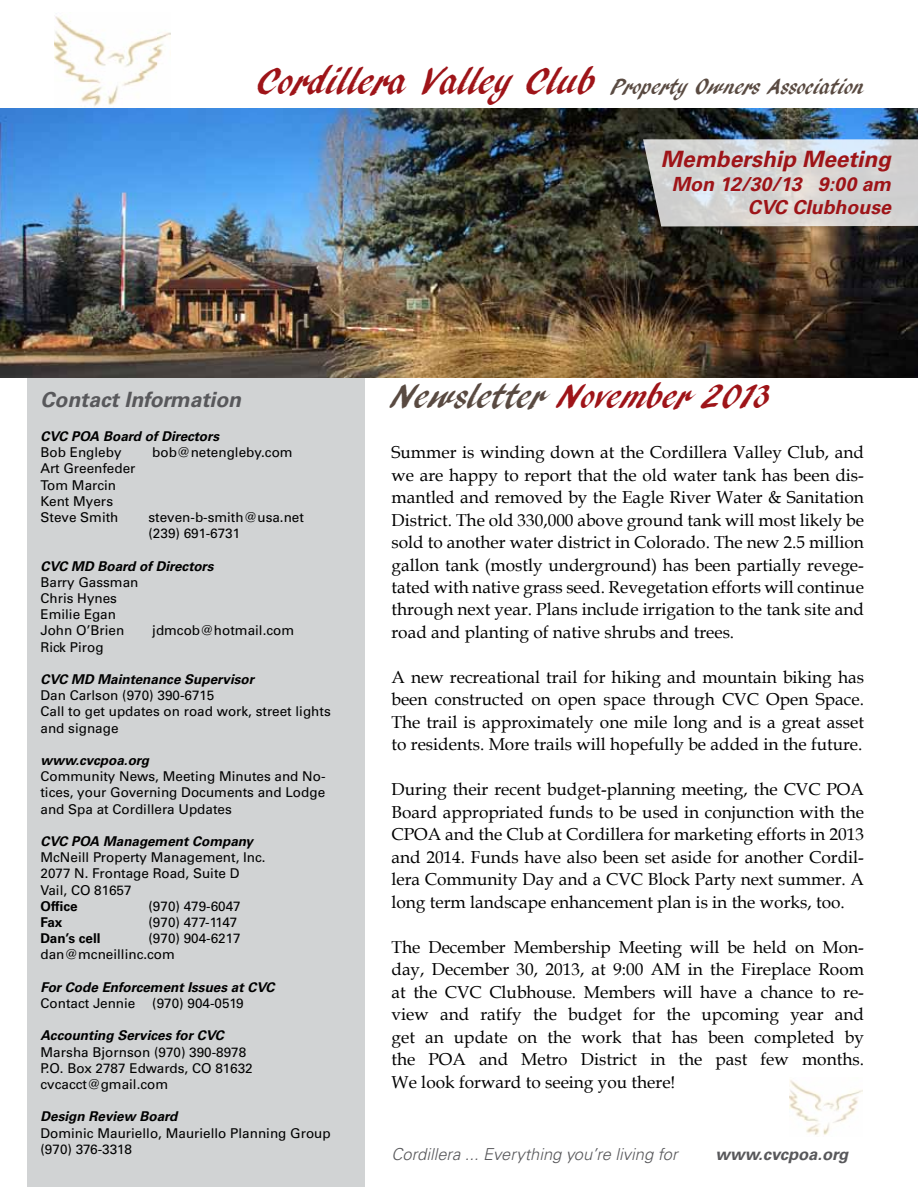
<style>
.page{position:relative;width:918px;height:1188px;background:#fff}
.page>*{position:absolute;margin:0;border:0;box-sizing:border-box;transform-origin:0 0}
.t1{font:36px "ARBLANCA";color:#9e1418}
.t2{font:22.5px "ARBLANCA";color:#594a41}
.t3{font:italic 700 22.5px "Univers LT Std";color:#9e1418}
.t4{font:italic 700 21px "Univers LT Std";color:#58585b}
.t5{font:italic 700 19.5px/23.4px "Univers LT Std";color:#9e1418;text-align:right}
.t6{font:17.25px/22.5px "Book Antiqua";color:#000;text-align:justify}
.t7{font:italic 300 16.5px "Univers LT Std";color:#58585b}
.t8{font:italic 700 16.5px "Univers LT Std";color:#58585b}
.t9{font:13.5px/16.2px "Univers LT Std";color:#000}
.t10{font:italic 700 13.5px "Univers LT Std";color:#000}
.t11{font:700 13.5px "Univers LT Std";color:#000}
.s1{font-size:39px;color:#9e1418}
.s2{color:#594a41}
</style>
<div class="page">
<img style="left:790px;top:1080px;width:73px;height:55px">
<img style="left:54px;top:16px;width:117px;height:91px">
<img style="left:0;top:108px;width:918px;height:270px">
<div style="left:27px;top:379px;width:337px;height:808px;background:#d1d3d4"></div>
<svg style="left:643px;top:139px;width:275px;height:88px;background:#cdcece"></svg>
<h2 class="t2" style="left:256px;top:74px;width:609px"><span class="s1">Cordillera Valley Club</span> Property Owners Association</h2>
<h2 class="t3" style="left:661px;top:146px;width:232px">Membership Meeting</h2>
<p class="t5" style="left:672px;top:172px;width:221px">Mon 12/30/13 9:00 am<br>CVC Clubhouse</p>
<p class="t4" style="left:40px;top:387px;width:202px">Contact Information</p>
<p class="t10" style="left:40px;top:428px;width:180px">CVC POA Board of Directors</p>
<p class="t9" style="left:40px;top:444px;width:83px">Bob Engleby</p>
<p class="t9" style="left:152px;top:444px;width:142px">bob@netengleby.com</p>
<p class="t9" style="left:40px;top:460px;width:96px">Art Greenfeder<br>Tom Marcin<br>Kent Myers<br>Steve Smith</p>
<p class="t9" style="left:148px;top:509px;width:157px">steven-b-smith@usa.net (239) 691-6731</p>
<p class="t10" style="left:40px;top:558px;width:175px">CVC MD Board of Directors</p>
<p class="t9" style="left:40px;top:574px;width:99px">Barry Gassman<br>Chris Hynes<br>Emilie Egan<br>John O’Brien</p>
<p class="t9" style="left:152px;top:622px;width:143px">jdmcob@hotmail.com</p>
<p class="t9" style="left:40px;top:639px;width:65px">Rick Pirog</p>
<p class="t10" style="left:40px;top:671px;width:215px">CVC MD Maintenance Supervisor</p>
<p class="t9" style="left:40px;top:687px;width:292px">Dan Carlson (970) 390-6715<br>Call to get updates on road work, street lights and signage</p>
<p class="t10" style="left:40px;top:752px;width:110px">www.cvcpoa.org</p>
<p class="t9" style="left:40px;top:768px;width:287px;text-align:justify">Community News, Meeting Minutes and No&shy;tices, your Governing Documents and Lodge and Spa at Cordillera Updates</p>
<p class="t10" style="left:40px;top:833px;width:214px">CVC POA Management Company</p>
<p class="t9" style="left:40px;top:849px;width:227px">McNeill Property Management, Inc.<br>2077 N. Frontage Road, Suite D<br>Vail, CO 81657</p>
<p class="t11" style="left:40px;top:898px;width:39px">Office</p>
<p class="t9" style="left:148px;top:898px;width:94px">(970) 479-6047</p>
<p class="t11" style="left:40px;top:914px;width:23px">Fax</p>
<p class="t9" style="left:148px;top:914px;width:90px">(970) 477-1147</p>
<p class="t11" style="left:40px;top:930px;width:62px">Dan’s cell</p>
<p class="t9" style="left:40px;top:930px;width:202px;text-indent:108px">(970) 904-6217 dan@mcneillinc.com</p>
<p class="t10" style="left:40px;top:979px;width:235px">For Code Enforcement Issues at CVC</p>
<p class="t9" style="left:40px;top:995px;width:205px">Contact Jennie (970) 904-0519</p>
<p class="t10" style="left:40px;top:1028px;width:185px">Accounting Services for CVC</p>
<p class="t9" style="left:40px;top:1044px;width:214px">Marsha Bjornson (970) 390-8978<br>P.O. Box 2787 Edwards, CO 81632 cvcacct@gmail.com</p>
<p class="t10" style="left:40px;top:1109px;width:139px">Design Review Board</p>
<p class="t9" style="left:40px;top:1125px;width:292px">Dominic Mauriello, Mauriello Planning Group (970) 376-3318</p>
<h1 class="t1" style="left:392px;top:376px;width:381px"><span class="s2">Newsletter</span> November 2013</h1>
<p class="t6" style="left:392px;top:441px;width:474px">Summer is winding down at the Cordillera Valley Club, and we are happy to report that the old water tank has been dis&shy;mantled and removed by the Eagle River Water &amp; Sanitation District. The old 330,000 above ground tank will most likely be sold to another water district in Colorado. The new 2.5 million gallon tank (mostly underground) has been partially revege&shy;tated with native grass seed. Revegetation efforts will continue through next year. Plans include irrigation to the tank site and road and planting of native shrubs and trees.</p>
<p class="t6" style="left:392px;top:665px;width:474px">A new recreational trail for hiking and mountain biking has been constructed on open space through CVC Open Space.<br>The trail is approximately one mile long and is a great asset to residents. More trails will hopefully be added in the future.</p>
<p class="t6" style="left:392px;top:778px;width:474px">During their recent budget-planning meeting, the CVC POA Board appropriated funds to be used in conjunction with the CPOA and the Club at Cordillera for marketing efforts in 2013 and 2014. Funds have also been set aside for another Cordil&shy;lera Community Day and a CVC Block Party next summer. A long term landscape enhancement plan is in the works, too.</p>
<p class="t6" style="left:392px;top:935px;width:474px">The December Membership Meeting will be held on Mon&shy;day, December 30, 2013, at 9:00 AM in the Fireplace Room at the CVC Clubhouse. Members will have a chance to re&shy;view and ratify the budget for the upcoming year and get an update on the work that has been completed by the POA and Metro District in the past few months.<br>We look forward to seeing you there!</p>
<p class="t7" style="left:392px;top:1144px;width:288px">Cordillera ... Everything you’re living for</p>
<p class="t8" style="left:716px;top:1145px;width:134px">www.cvcpoa.org</p>
</div>
